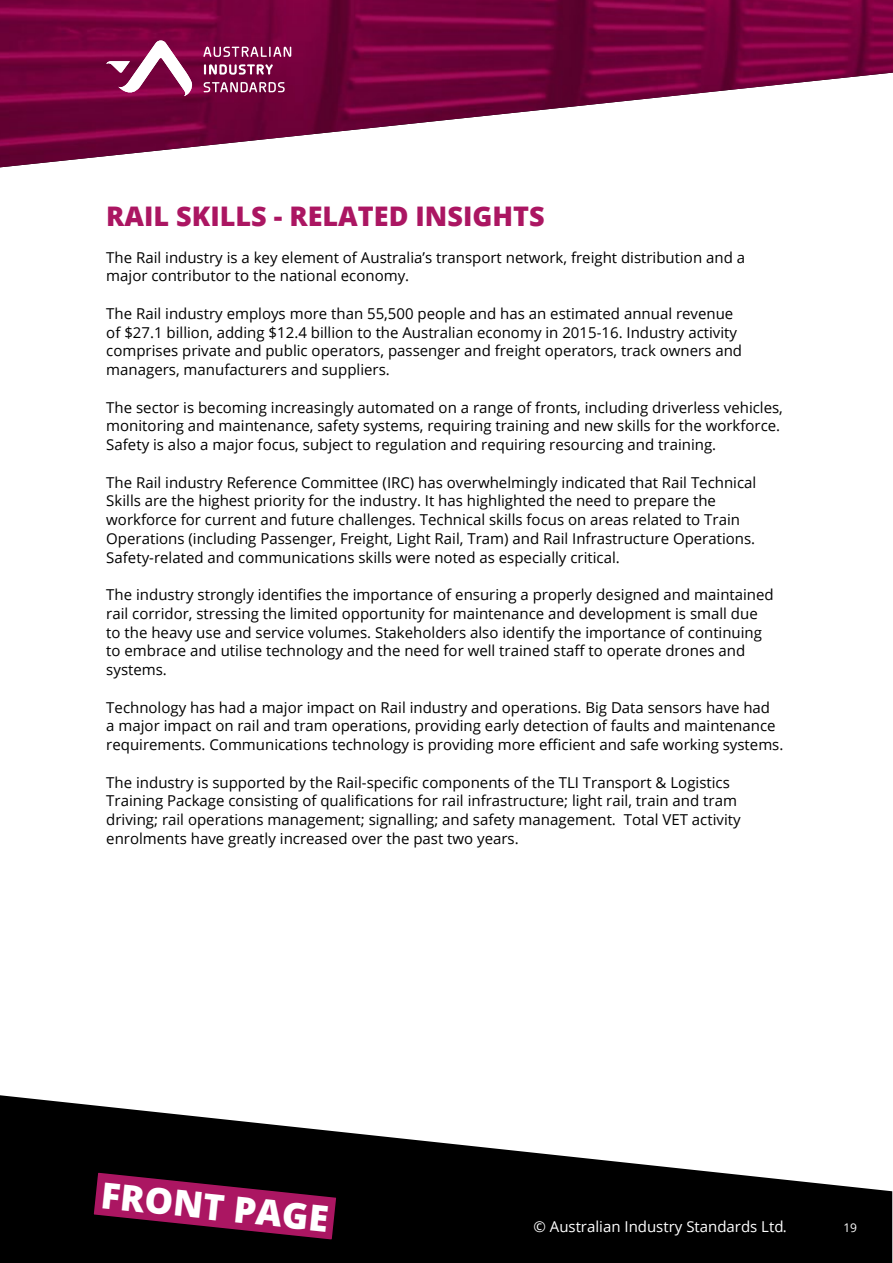
<style>
.page{position:relative;width:893px;height:1263px;background:#fff}
.page>*{position:absolute;margin:0;border:0;box-sizing:border-box;transform-origin:0 0}
.t1{font:800 36px "Open Sans";color:#fff}
.t2{font:800 27px "Open Sans";color:#ab1662}
.t3{font:15px/18.8px "Open Sans";color:#000}
.t4{font:15px "Open Sans";color:#fff}
.t5{font:12px "Open Sans";color:#fff}
</style>
<div class="page">
<img style="left:0;top:0;width:893px;height:168px">
<svg style="left:106px;top:40px;width:87px;height:58px"></svg>
<svg style="left:203px;top:47px;width:88px;height:10px"></svg>
<svg style="left:204px;top:64px;width:69px;height:11px"></svg>
<svg style="left:204px;top:82px;width:81px;height:10px"></svg>
<svg style="left:0;top:1095px;width:892px;height:168px;fill:#000"></svg>
<svg style="left:91px;top:1170px;width:248px;height:72px;background:#600c37"></svg>
<h2 class="t2" style="left:106px;top:195px;width:440px">RAIL SKILLS - RELATED INSIGHTS</h2>
<p class="t3" style="left:106px;top:247px;width:640px">The Rail industry is a key element of Australia’s transport network, freight distribution and a major contributor to the national economy.</p>
<p class="t3" style="left:106px;top:304px;width:637px">The Rail industry employs more than 55,500 people and has an estimated annual revenue of $27.1 billion, adding $12.4 billion to the Australian economy in 2015-16. Industry activity comprises private and public operators, passenger and freight operators, track owners and managers, manufacturers and suppliers.</p>
<p class="t3" style="left:106px;top:397px;width:678px">The sector is becoming increasingly automated on a range of fronts, including driverless vehicles, monitoring and maintenance, safety systems, requiring training and new skills for the workforce.<br>Safety is also a major focus, subject to regulation and requiring resourcing and training.</p>
<p class="t3" style="left:106px;top:472px;width:651px">The Rail industry Reference Committee (IRC) has overwhelmingly indicated that Rail Technical Skills are the highest priority for the industry. It has highlighted the need to prepare the workforce for current and future challenges. Technical skills focus on areas related to Train Operations (including Passenger, Freight, Light Rail, Tram) and Rail Infrastructure Operations.<br>Safety-related and communications skills were noted as especially critical.</p>
<p class="t3" style="left:106px;top:585px;width:669px">The industry strongly identifies the importance of ensuring a properly designed and maintained rail corridor, stressing the limited opportunity for maintenance and development is small due to the heavy use and service volumes. Stakeholders also identify the importance of continuing to embrace and utilise technology and the need for well trained staff to operate drones and systems.</p>
<p class="t3" style="left:106px;top:697px;width:679px">Technology has had a major impact on Rail industry and operations. Big Data sensors have had<br>a major impact on rail and tram operations, providing early detection of faults and maintenance requirements. Communications technology is providing more efficient and safe working systems.</p>
<p class="t3" style="left:106px;top:772px;width:636px">The industry is supported by the Rail-specific components of the TLI Transport &amp; Logistics Training Package consisting of qualifications for rail infrastructure; light rail, train and tram driving; rail operations management; signalling; and safety management. Total VET activity enrolments have greatly increased over the past two years.</p>
<h1 class="t1" style="left:104px;top:1167px;width:230px;rotate:6deg">FRONT PAGE</h1>
<p class="t4" style="left:533px;top:1216px;width:255px">© Australian Industry Standards Ltd.</p>
<p class="t5" style="left:843px;top:1219px;width:15px">19</p>
</div>
